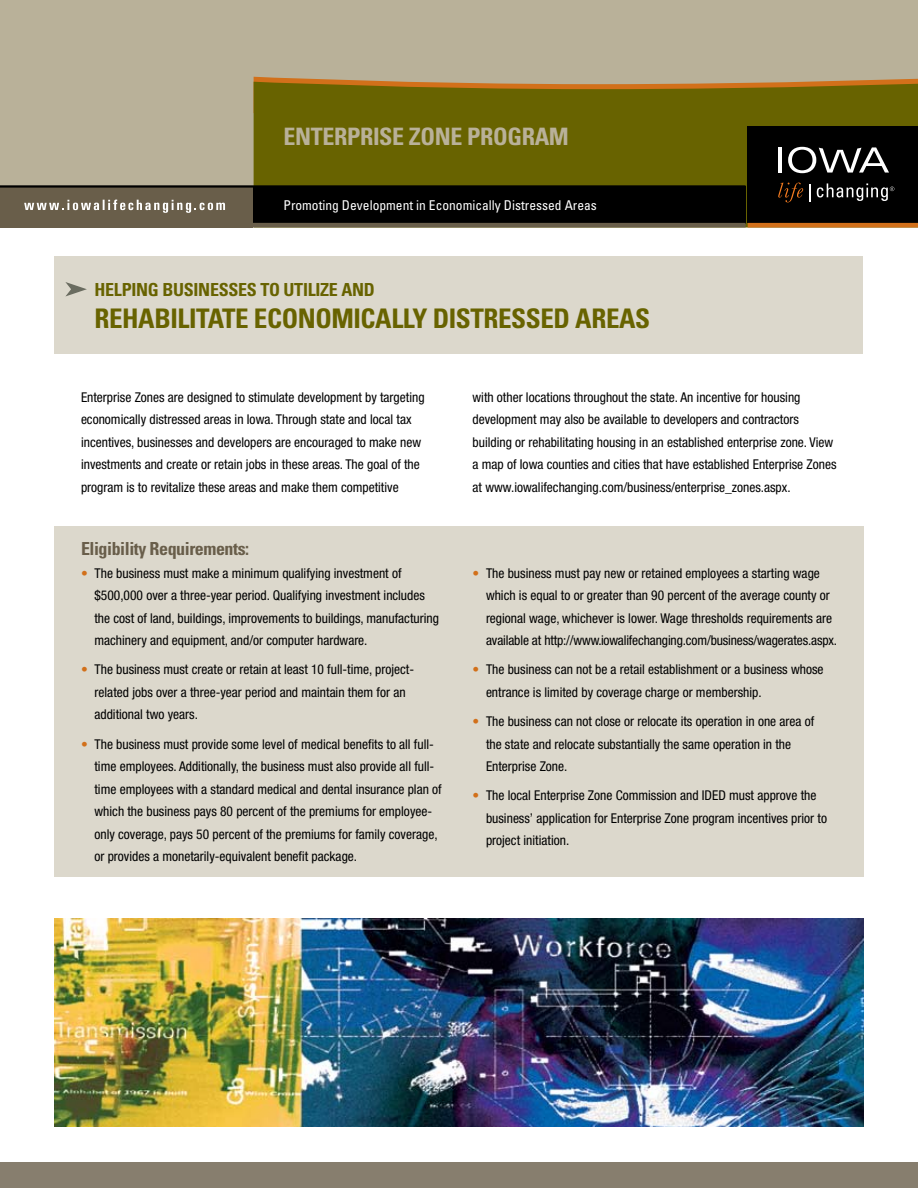
<style>
.page{position:relative;width:918px;height:1188px;background:#fff}
.page>*{position:absolute;margin:0;border:0;box-sizing:border-box;transform-origin:0 0}
.t1{font:700 condensed 27px "Univers";letter-spacing:-.015em;color:#686300}
.t2{font:700 condensed 24px "Univers";letter-spacing:-.015em;color:#b9b199}
.t3{font:700 condensed 18px "Univers";letter-spacing:-.015em;color:#686300}
.t4{font:700 condensed 18px "Univers";letter-spacing:-.025em;color:#695e4a}
.t5{font:condensed 13.5px/22.5px "Helvetica Neue";color:#000}
.t6{font:condensed 13.5px "Univers";color:#fff}
.s1{color:#d2701a}
</style>
<div class="page">
<div style="left:0;top:0;width:918px;height:186px;background:#b9b199"></div>
<svg style="left:254px;top:77px;width:664px;height:5px"></svg>
<div style="left:254px;top:82px;width:664px;height:145px;background:#686300"></div>
<div style="left:253px;top:186px;width:493px;height:38px;background:#000"></div>
<div style="left:252px;top:223px;width:494px;height:5px;background:#695e4a"></div>
<div style="left:748px;top:126px;width:170px;height:97px;background:#000"></div>
<div style="left:0;top:186px;width:253px;height:42px;background:#695e4a"></div>
<hr style="left:0;top:185px;width:746px;height:3px;background:#000">
<div style="left:748px;top:223px;width:170px;height:5px;background:#d2701a"></div>
<div style="left:0;top:1162px;width:918px;height:26px;background:#877e6e"></div>
<svg style="left:24px;top:200px;width:201px;height:13px"></svg>
<svg style="left:778px;top:183px;width:25px;height:19px"></svg>
<svg style="left:810px;top:184px;width:1px;height:18px"></svg>
<hr style="left:778px;top:147px;width:4px;height:26px;background:#fff">
<svg style="left:788px;top:147px;width:101px;height:26px"></svg>
<svg style="left:817px;top:183px;width:77px;height:18px"></svg>
<div style="left:54px;top:256px;width:808px;height:98px;background:#dcd8cc"></div>
<div style="left:54px;top:526px;width:810px;height:352px;background:#dcd8cc"></div>
<svg style="left:65px;top:282px;width:22px;height:14px"></svg>
<img style="left:54px;top:918px;width:810px;height:209px">
<h2 class="t2" style="left:284px;top:122px;width:287px">ENTERPRISE ZONE PROGRAM</h2>
<p class="t6" style="left:284px;top:197px;width:315px">Promoting Development in Economically Distressed Areas</p>
<h3 class="t3" style="left:94px;top:279px;width:282px">HELPING BUSINESSES TO UTILIZE AND</h3>
<h1 class="t1" style="left:94px;top:302px;width:557px">REHABILITATE ECONOMICALLY DISTRESSED AREAS</h1>
<p class="t5" style="left:81px;top:386px;width:345px">Enterprise Zones are designed to stimulate development by targeting economically distressed areas in Iowa. Through state and local tax incentives, businesses and developers are encouraged to make new investments and create or retain jobs in these areas. The goal of the program is to revitalize these areas and make them competitive</p>
<p class="t5" style="left:472px;top:386px;width:366px">with other locations throughout the state. An incentive for housing development may also be available to developers and contractors building or rehabilitating housing in an established enterprise zone. View a map of Iowa counties and cities that have established Enterprise Zones at www.iowalifechanging.com/business/enterprise_zones.aspx.</p>
<h3 class="t4" style="left:81px;top:538px;width:170px">Eligibility Requirements:</h3>
<p class="t5" style="left:94px;top:561px;width:346px;text-indent:-14px"><span class="s1">•</span> The business must make a minimum qualifying investment of $500,000 over a three-year period. Qualifying investment includes the cost of land, buildings, improvements to buildings, manufacturing machinery and equipment, and/or computer hardware.</p>
<p class="t5" style="left:94px;top:658px;width:321px;text-indent:-14px"><span class="s1">•</span> The business must create or retain at least 10 full-time, project&shy;related jobs over a three-year period and maintain them for an additional two years.</p>
<p class="t5" style="left:94px;top:732px;width:349px;text-indent:-14px"><span class="s1">•</span> The business must provide some level of medical benefits to all full&shy;time employees. Additionally, the business must also provide all full&shy;time employees with a standard medical and dental insurance plan of which the business pays 80 percent of the premiums for employee&shy;only coverage, pays 50 percent of the premiums for family coverage, or provides a monetarily-equivalent benefit package.</p>
<p class="t5" style="left:486px;top:562px;width:353px;text-indent:-14px"><span class="s1">•</span> The business must pay new or retained employees a starting wage which is equal to or greater than 90 percent of the average county or regional wage, whichever is lower. Wage thresholds requirements are available at http://www.iowalifechanging.com/business/wagerates.aspx.</p>
<p class="t5" style="left:486px;top:658px;width:339px;text-indent:-14px"><span class="s1">•</span> The business can not be a retail establishment or a business whose entrance is limited by coverage charge or membership.</p>
<p class="t5" style="left:486px;top:710px;width:330px;text-indent:-14px"><span class="s1">•</span> The business can not close or relocate its operation in one area of the state and relocate substantially the same operation in the<br>Enterprise Zone.</p>
<p class="t5" style="left:486px;top:784px;width:343px;text-indent:-14px"><span class="s1">•</span> The local Enterprise Zone Commission and IDED must approve the business’ application for Enterprise Zone program incentives prior to project initiation.</p>
</div>
